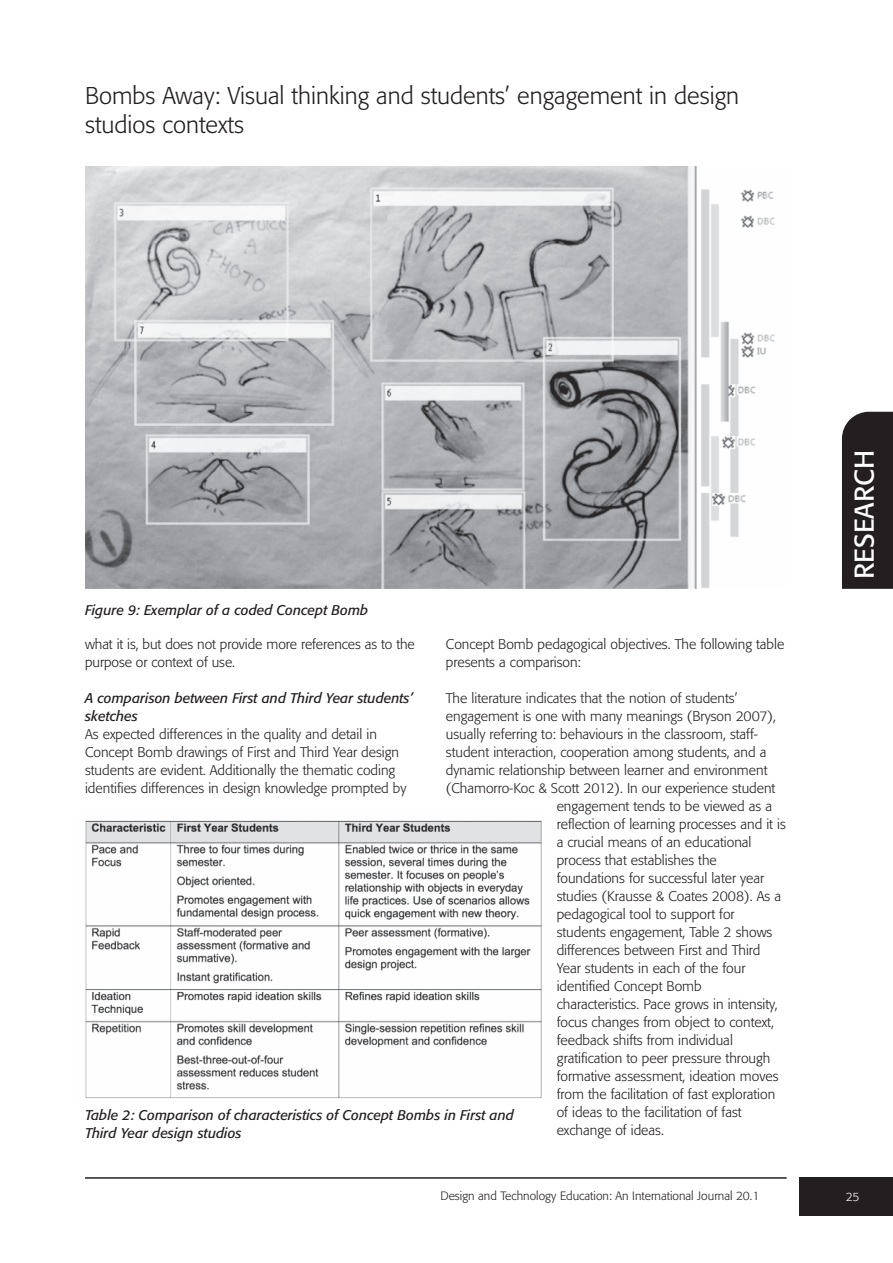
<style>
.page{position:relative;width:893px;height:1263px;background:#fff}
.page>*{position:absolute;margin:0;border:0;box-sizing:border-box;transform-origin:0 0}
.t1{font:27px "Formata";color:#fff}
.t2{font:300 24px/28.5px "Formata";color:#231f20}
.t3{font:300 13.95px/18px "Formata";color:#231f20}
.t4{font:italic 13.95px/18px "Formata";color:#231f20}
.t5{font:300 12px "Formata";color:#231f20}
.t6{font:300 12px "Formata";color:#fff}
</style>
<div class="page">
<div style="left:799px;top:1178px;width:94px;height:38px;background:#231f20"></div>
<hr style="left:85px;top:1177px;width:702px;height:2px;background:#231f20">
<div style="left:842px;top:412px;width:51px;height:177px;background:#231f20"></div>
<img style="left:85px;top:166px;width:690px;height:422px">
<img style="left:85px;top:820px;width:457px;height:279px">
<h2 class="t2" style="left:85px;top:83px;width:656px">Bombs Away: Visual thinking and students’ engagement in design studios contexts</h2>
<p class="t4" style="left:85px;top:602px;width:285px">Figure 9: Exemplar of a coded Concept Bomb</p>
<p class="t3" style="left:85px;top:636px;width:331px">what it is, but does not provide more references as to the purpose or context of use.</p>
<p class="t4" style="left:85px;top:690px;width:329px">A comparison between First and Third Year students’ sketches</p>
<p class="t3" style="left:85px;top:726px;width:323px">As expected differences in the quality and detail in Concept Bomb drawings of First and Third Year design students are evident. Additionally the thematic coding identifies differences in design knowledge prompted by</p>
<p class="t3" style="left:446px;top:636px;width:340px">Concept Bomb pedagogical objectives. The following table presents a comparison:</p>
<p class="t3" style="left:446px;top:690px;width:293px">The literature indicates that the notion of students’</p>
<p class="t3" style="left:446px;top:708px;width:331px">engagement is one with many meanings (Bryson 2007),</p>
<p class="t3" style="left:446px;top:726px;width:313px">usually referring to: behaviours in the classroom, staff-</p>
<p class="t3" style="left:446px;top:744px;width:322px">student interaction, cooperation among students, and a</p>
<p class="t3" style="left:446px;top:762px;width:323px">dynamic relationship between learner and environment</p>
<p class="t3" style="left:446px;top:780px;width:331px">(Chamorro-Koc &amp; Scott 2012). In our experience student</p>
<p class="t3" style="left:557px;top:798px;width:217px">engagement tends to be viewed as a</p>
<p class="t3" style="left:557px;top:816px;width:231px">reflection of learning processes and it is</p>
<p class="t3" style="left:557px;top:834px;width:196px">a crucial means of an educational</p>
<p class="t3" style="left:557px;top:852px;width:162px">process that establishes the</p>
<p class="t3" style="left:557px;top:870px;width:209px">foundations for successful later year</p>
<p class="t3" style="left:557px;top:888px;width:226px">studies (Krausse &amp; Coates 2008). As a</p>
<p class="t3" style="left:557px;top:906px;width:179px">pedagogical tool to support for</p>
<p class="t3" style="left:557px;top:924px;width:217px">students engagement, Table 2 shows</p>
<p class="t3" style="left:557px;top:942px;width:205px">differences between First and Third</p>
<p class="t3" style="left:557px;top:960px;width:190px">Year students in each of the four</p>
<p class="t3" style="left:557px;top:978px;width:147px">identified Concept Bomb</p>
<p class="t3" style="left:557px;top:996px;width:222px">characteristics. Pace grows in intensity,</p>
<p class="t3" style="left:557px;top:1014px;width:219px">focus changes from object to context,</p>
<p class="t3" style="left:557px;top:1032px;width:178px">feedback shifts from individual</p>
<p class="t3" style="left:557px;top:1050px;width:215px">gratification to peer pressure through</p>
<p class="t3" style="left:557px;top:1068px;width:223px">formative assessment, ideation moves</p>
<p class="t3" style="left:557px;top:1086px;width:220px">from the facilitation of fast exploration</p>
<p class="t3" style="left:557px;top:1104px;width:186px">of ideas to the facilitation of fast</p>
<p class="t3" style="left:557px;top:1122px;width:109px">exchange of ideas.</p>
<p class="t4" style="left:85px;top:1107px;width:430px">Table 2: Comparison of characteristics of Concept Bombs in First and<br>Third Year design studios</p>
<p class="t5" style="left:440px;top:1191px;width:320px">Design and Technology Education: An International Journal 20.1</p>
<h1 class="t1" style="left:853px;top:579px;width:131px;rotate:-90deg">RESEARCH</h1>
<p class="t6" style="left:846px;top:1191px;width:15px">25</p>
</div>
